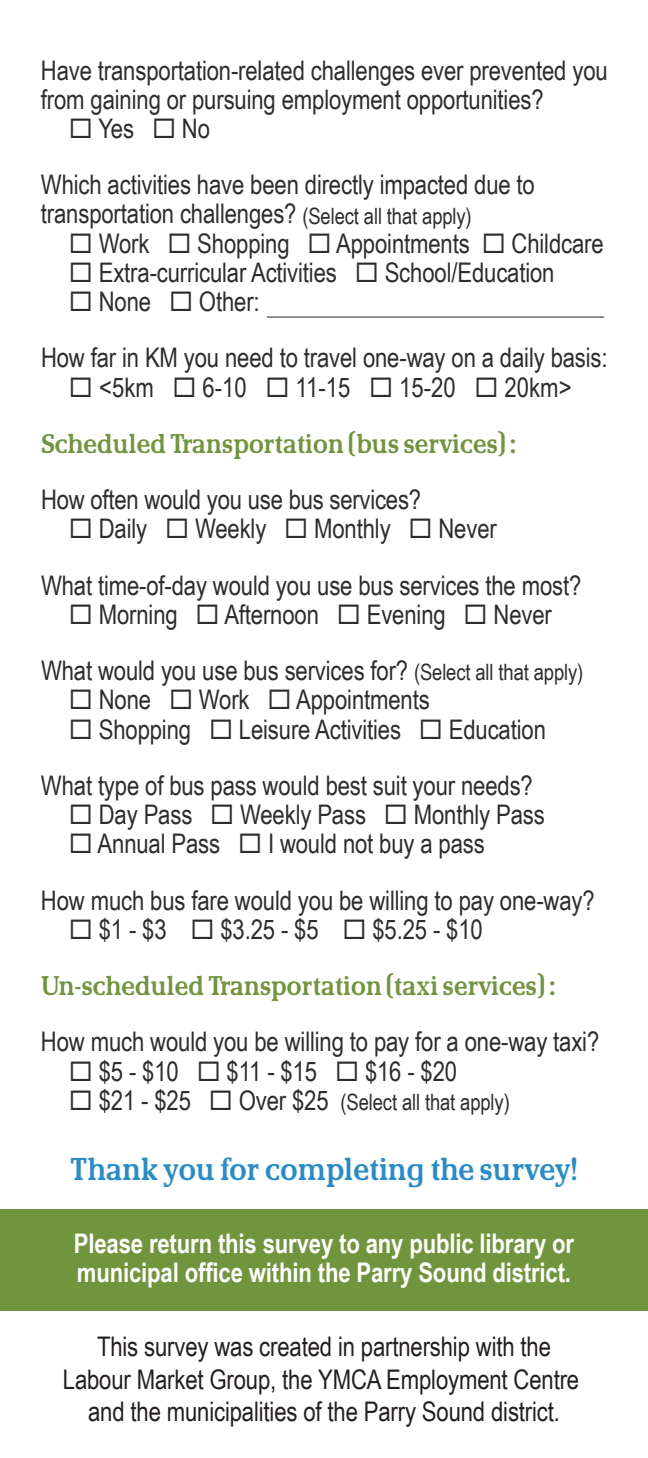
<style>
.page{position:relative;width:648px;height:1458px;background:#fff}
.page>*{position:absolute;margin:0;border:0;box-sizing:border-box;transform-origin:0 0}
.t1{font:31.5px "Carolissa";color:#278cc9}
.t2{font:27px/56.2px "Arial Narrow";letter-spacing:-.005em;color:#2d2d2d}
.t3{font:27px/32.4px "Arial Narrow";letter-spacing:-.005em;color:#231f20;text-align:center}
.t4{font:700 27px/29.2px "Arial Narrow";letter-spacing:-.005em;color:#fff}
.t5{font:27px "Carolissa";color:#71953d}
.t6{font:22.5px "Arial Narrow";letter-spacing:-.005em;color:#2d2d2d}
.s1{font-size:22.5px}
.s2{font-size:27px}
</style>
<div class="page">
<div style="left:0;top:1209px;width:648px;height:102px;background:#71953d"></div>
<hr style="left:267px;top:317px;width:337px;height:1px;background:#231f20">
<p class="t2" style="left:41px;top:54px;width:568px;line-height:29.2px">Have transportation-related challenges ever prevented you from gaining or pursuing employment opportunities?</p>
<p class="t2" style="left:41px;top:99px;width:495px;text-indent:28px">◻ Yes ◻ No<br>Which activities have been directly impacted due to</p>
<p class="t2" style="left:41px;top:185px;width:432px">transportation challenges? <span class="s1">(Select all that apply)</span></p>
<p class="t2" style="left:69px;top:214px;width:536px">◻ Work ◻ Shopping ◻ Appointments ◻ Childcare</p>
<p class="t2" style="left:69px;top:243px;width:487px">◻ Extra-curricular Activities ◻ School/Education</p>
<p class="t2" style="left:41px;top:273px;width:568px;text-indent:28px">◻ None ◻ Other:<br>How far in KM you need to travel one-way on a daily basis:</p>
<p class="t2" style="left:69px;top:358px;width:504px">◻ &lt;5km ◻ 6-10 ◻ 11-15 ◻ 15-20 ◻ 20km&gt;</p>
<p class="t5" style="left:41px;top:429px;width:477px">Scheduled Transportation (bus services) :</p>
<p class="t2" style="left:41px;top:471px;width:382px">How often would you use bus services?</p>
<p class="t2" style="left:41px;top:500px;width:542px;text-indent:28px">◻ Daily ◻ Weekly ◻ Monthly ◻ Never<br>What time-of-day would you use bus services the most?</p>
<p class="t2" style="left:41px;top:585px;width:544px;text-align:center">◻ Morning ◻ Afternoon ◻ Evening ◻ Never<br>What would you use bus services for? <span class="s1">(Select all that apply)</span></p>
<p class="t2" style="left:69px;top:671px;width:362px">◻ None ◻ Work ◻ Appointments</p>
<p class="t2" style="left:41px;top:700px;width:507px;text-indent:28px">◻ Shopping ◻ Leisure Activities ◻ Education<br>What type of bus pass would best suit your needs?</p>
<p class="t2" style="left:69px;top:786px;width:478px">◻ Day Pass ◻ Weekly Pass ◻ Monthly Pass</p>
<p class="t2" style="left:41px;top:815px;width:555px;text-indent:28px">◻ Annual Pass ◻ I would not buy a pass<br>How much bus fare would you be willing to pay one-way?</p>
<p class="t2" style="left:69px;top:900px;width:415px">◻ $1 - $3 ◻ $3.25 - $5 ◻ $5.25 - $10</p>
<p class="t5" style="left:41px;top:971px;width:516px">Un-scheduled Transportation (taxi services) :</p>
<p class="t2" style="left:41px;top:1013px;width:560px">How much would you be willing to pay for a one-way taxi?</p>
<p class="t2" style="left:69px;top:1042px;width:390px">◻ $5 - $10 ◻ $11 - $15 ◻ $16 - $20</p>
<p class="t6" style="left:69px;top:1086px;width:442px">◻ <span class="s2">$21 - $25</span> ◻ <span class="s2">Over $25</span> (Select all that apply)</p>
<p class="t1" style="left:71px;top:1152px;width:508px">Thank you for completing the survey!</p>
<p class="t4" style="left:74px;top:1228px;width:502px">Please return this survey to any public library or municipal office within the Parry Sound district.</p>
<p class="t3" style="left:63px;top:1329px;width:518px">This survey was created in partnership with the<br>Labour Market Group, the YMCA Employment Centre and the municipalities of the Parry Sound district.</p>
</div>
